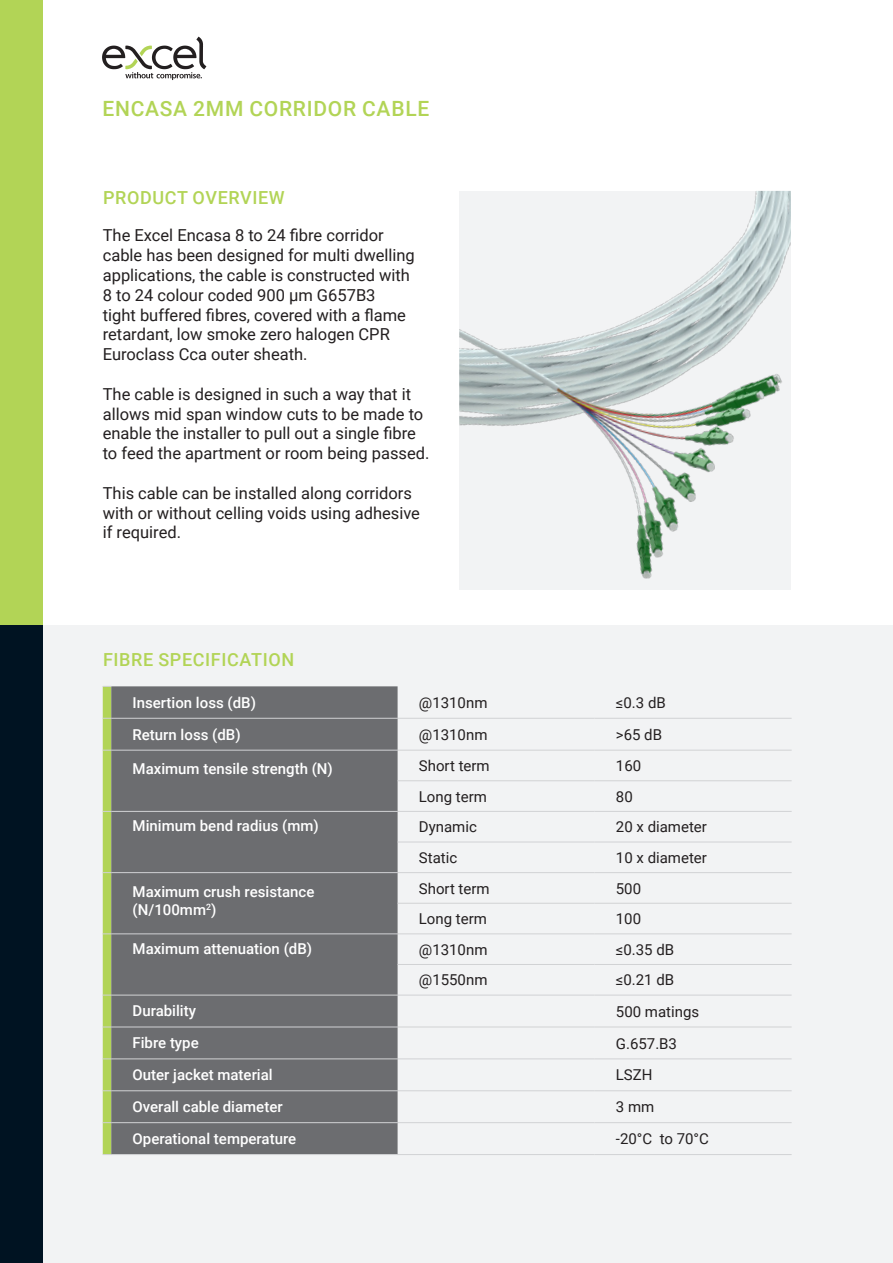
<style>
.page{position:relative;width:893px;height:1263px;background:#fff}
.page>*{position:absolute;margin:0;border:0;box-sizing:border-box;transform-origin:0 0}
.t1{font:500 21px "Roboto";letter-spacing:.035em;color:#b2d456}
.t2{font:500 18px "Roboto";letter-spacing:.035em;color:#b2d456}
.t3{font:16.5px/19.8px "Roboto";color:#231f20}
.t4{font:500 15px/18px "Roboto";color:#fff}
.t5{font:15px "Roboto";color:#231f20}
</style>
<div class="page">
<div style="left:1px;top:625px;width:892px;height:638px;background:#f2f3f4"></div>
<div style="left:0;top:0;width:43px;height:625px;background:#b2d456"></div>
<div style="left:0;top:625px;width:43px;height:638px;background:#001322"></div>
<svg style="left:102px;top:37px;width:104px;height:43px"></svg>
<img style="left:459px;top:191px;width:332px;height:399px">
<div style="left:111px;top:686px;width:287px;height:468px;background:#6c6d70"></div>
<hr style="left:111px;top:718px;width:287px;height:1px;background:#d1d2d4">
<hr style="left:398px;top:780px;width:197px;height:1px;background:#d1d2d4">
<hr style="left:595px;top:780px;width:197px;height:1px;background:#d1d2d4">
<hr style="left:398px;top:842px;width:197px;height:1px;background:#d1d2d4">
<hr style="left:595px;top:842px;width:197px;height:1px;background:#d1d2d4">
<hr style="left:398px;top:903px;width:197px;height:1px;background:#d1d2d4">
<hr style="left:595px;top:903px;width:197px;height:1px;background:#d1d2d4">
<hr style="left:398px;top:964px;width:197px;height:1px;background:#d1d2d4">
<hr style="left:595px;top:964px;width:197px;height:1px;background:#d1d2d4">
<hr style="left:595px;top:995px;width:197px;height:1px;background:#d1d2d4">
<hr style="left:111px;top:1026px;width:287px;height:1px;background:#d1d2d4">
<hr style="left:398px;top:1026px;width:197px;height:1px;background:#d1d2d4">
<hr style="left:595px;top:1026px;width:197px;height:1px;background:#d1d2d4">
<hr style="left:111px;top:1058px;width:287px;height:1px;background:#d1d2d4">
<hr style="left:398px;top:1058px;width:197px;height:1px;background:#d1d2d4">
<hr style="left:595px;top:1058px;width:197px;height:1px;background:#d1d2d4">
<hr style="left:111px;top:1090px;width:287px;height:1px;background:#d1d2d4">
<hr style="left:398px;top:1090px;width:197px;height:1px;background:#d1d2d4">
<hr style="left:595px;top:1090px;width:197px;height:1px;background:#d1d2d4">
<hr style="left:111px;top:1122px;width:287px;height:1px;background:#d1d2d4">
<hr style="left:398px;top:1122px;width:197px;height:1px;background:#d1d2d4">
<hr style="left:595px;top:1122px;width:197px;height:1px;background:#d1d2d4">
<hr style="left:111px;top:1154px;width:287px;height:1px;background:#d1d2d4">
<hr style="left:398px;top:1154px;width:197px;height:1px;background:#d1d2d4">
<hr style="left:595px;top:1154px;width:197px;height:1px;background:#d1d2d4">
<hr style="left:111px;top:750px;width:287px;height:1px;background:#d1d2d4">
<hr style="left:111px;top:811px;width:287px;height:1px;background:#d1d2d4">
<hr style="left:111px;top:872px;width:287px;height:1px;background:#d1d2d4">
<hr style="left:111px;top:933px;width:287px;height:1px;background:#d1d2d4">
<hr style="left:111px;top:995px;width:287px;height:1px;background:#d1d2d4">
<hr style="left:398px;top:718px;width:197px;height:1px;background:#d1d2d4">
<hr style="left:595px;top:718px;width:197px;height:1px;background:#d1d2d4">
<hr style="left:398px;top:750px;width:197px;height:1px;background:#d1d2d4">
<hr style="left:595px;top:750px;width:197px;height:1px;background:#d1d2d4">
<hr style="left:398px;top:811px;width:197px;height:1px;background:#d1d2d4">
<hr style="left:595px;top:811px;width:197px;height:1px;background:#d1d2d4">
<hr style="left:398px;top:872px;width:197px;height:1px;background:#d1d2d4">
<hr style="left:595px;top:872px;width:197px;height:1px;background:#d1d2d4">
<hr style="left:398px;top:933px;width:197px;height:1px;background:#d1d2d4">
<hr style="left:595px;top:933px;width:197px;height:1px;background:#d1d2d4">
<hr style="left:398px;top:995px;width:197px;height:1px;background:#d1d2d4">
<div style="left:103px;top:686px;width:8px;height:469px;background:#b2d456"></div>
<p class="t1" style="left:102px;top:94px;width:328px">ENCASA 2MM CORRIDOR CABLE</p>
<p class="t2" style="left:103px;top:185px;width:183px">PRODUCT OVERVIEW</p>
<p class="t3" style="left:103px;top:225px;width:314px">The Excel Encasa 8 to 24 fibre corridor cable has been designed for multi dwelling applications, the cable is constructed with 8 to 24 colour coded 900 μm G657B3<br>tight buffered fibres, covered with a flame retardant, low smoke zero halogen CPR Euroclass Cca outer sheath.</p>
<p class="t3" style="left:103px;top:383px;width:328px">The cable is designed in such a way that it allows mid span window cuts to be made to enable the installer to pull out a single fibre to feed the apartment or room being passed.</p>
<p class="t3" style="left:103px;top:482px;width:319px">This cable can be installed along corridors with or without celling voids using adhesive if required.</p>
<p class="t2" style="left:103px;top:646px;width:193px">FIBRE SPECIFICATION</p>
<p class="t4" style="left:133px;top:693px;width:125px">Insertion loss (dB)</p>
<p class="t5" style="left:419px;top:692px;width:70px">@1310nm</p>
<p class="t5" style="left:616px;top:692px;width:51px">≤0.3 dB</p>
<p class="t4" style="left:133px;top:725px;width:110px">Return loss (dB)</p>
<p class="t5" style="left:419px;top:724px;width:70px">@1310nm</p>
<p class="t5" style="left:616px;top:724px;width:48px">&gt;65 dB</p>
<p class="t4" style="left:133px;top:759px;width:202px">Maximum tensile strength (N)</p>
<p class="t5" style="left:419px;top:755px;width:72px">Short term</p>
<p class="t5" style="left:616px;top:755px;width:27px">160</p>
<p class="t5" style="left:419px;top:786px;width:70px">Long term</p>
<p class="t5" style="left:616px;top:786px;width:18px">80</p>
<p class="t4" style="left:133px;top:816px;width:188px">Minimum bend radius (mm)</p>
<p class="t5" style="left:419px;top:816px;width:60px">Dynamic</p>
<p class="t5" style="left:616px;top:816px;width:93px">20 x diameter</p>
<p class="t5" style="left:419px;top:847px;width:40px">Static</p>
<p class="t5" style="left:616px;top:847px;width:93px">10 x diameter</p>
<p class="t4" style="left:133px;top:882px;width:183px">Maximum crush resistance (N/100mm<sup>2</sup>)</p>
<p class="t5" style="left:419px;top:878px;width:72px">Short term</p>
<p class="t5" style="left:616px;top:878px;width:27px">500</p>
<p class="t5" style="left:419px;top:908px;width:70px">Long term</p>
<p class="t5" style="left:616px;top:908px;width:27px">100</p>
<p class="t4" style="left:133px;top:939px;width:181px">Maximum attenuation (dB)</p>
<p class="t5" style="left:419px;top:939px;width:70px">@1310nm</p>
<p class="t5" style="left:616px;top:939px;width:60px">≤0.35 dB</p>
<p class="t5" style="left:419px;top:969px;width:70px">@1550nm</p>
<p class="t5" style="left:616px;top:969px;width:60px">≤0.21 dB</p>
<p class="t4" style="left:133px;top:1001px;width:65px">Durability</p>
<p class="t5" style="left:616px;top:1001px;width:85px">500 matings</p>
<p class="t4" style="left:133px;top:1033px;width:68px">Fibre type</p>
<p class="t5" style="left:616px;top:1033px;width:63px">G.657.B3</p>
<p class="t4" style="left:133px;top:1065px;width:142px">Outer jacket material</p>
<p class="t5" style="left:616px;top:1065px;width:38px">LSZH</p>
<p class="t4" style="left:133px;top:1097px;width:152px">Overall cable diameter</p>
<p class="t5" style="left:616px;top:1096px;width:40px">3 mm</p>
<p class="t4" style="left:133px;top:1129px;width:165px">Operational temperature</p>
<p class="t5" style="left:616px;top:1128px;width:95px">‐20°C to 70°C</p>
</div>
